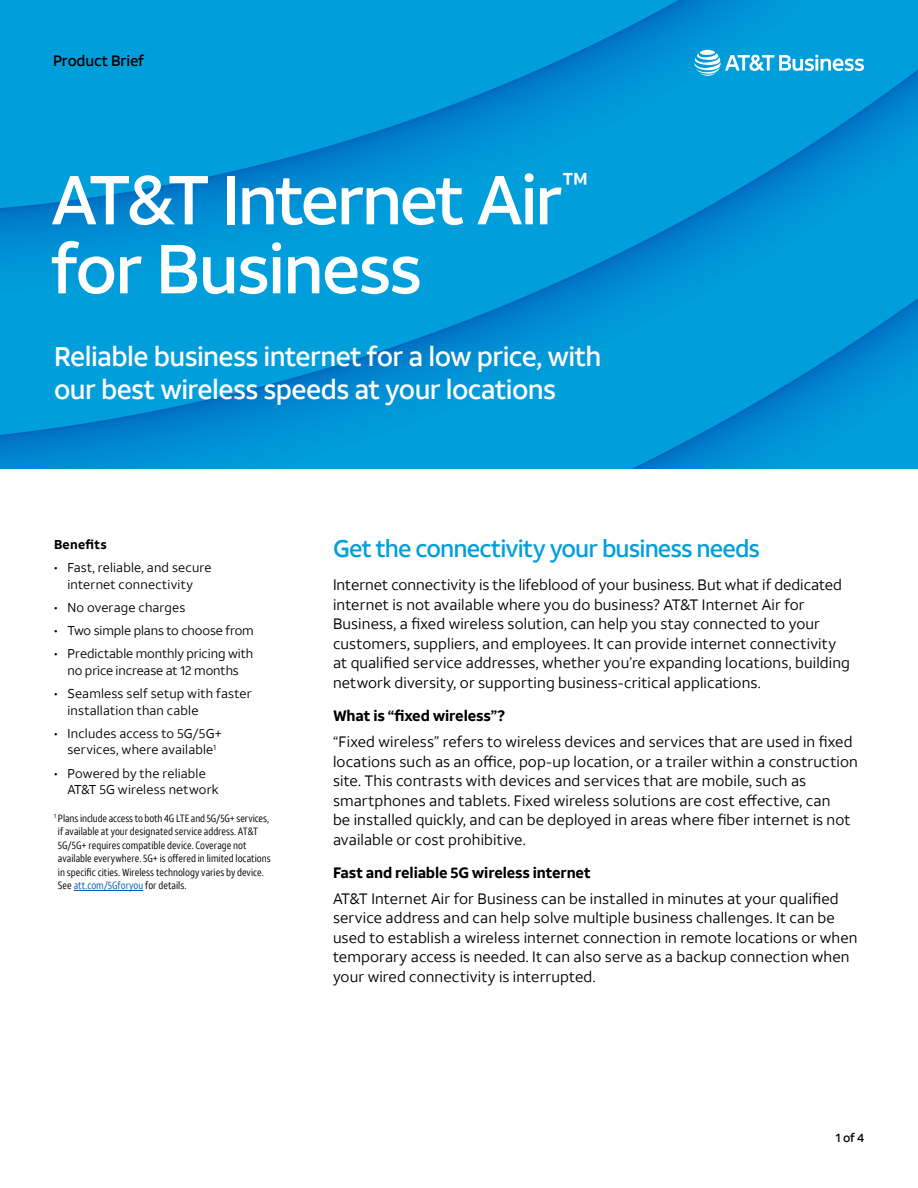
<style>
.page{position:relative;width:918px;height:1188px;background:#fff}
.page>*{position:absolute;margin:0;border:0;box-sizing:border-box;transform-origin:0 0}
.Cover_Title{font:500 69px "ATT Aleck Sans";letter-spacing:-.035em;color:#fff}
.Cover_Title-2{font:500 30px "ATT Aleck Sans";color:#fff}
.Blue_Subhead_16_20{font:500 27px/33px "ATT Aleck Sans";letter-spacing:-.025em;color:#fff}
.Blue_Subhead_16_20-2{font:500 24px "ATT Aleck Sans";letter-spacing:-.035em;color:#009fdb}
.t1{font:15px/19.5px "ATT Aleck Sans";letter-spacing:.01em;color:#000}
.Body_Header_10_13{font:700 15px "ATT Aleck Sans";letter-spacing:-.015em;color:#000}
.t2{font:500 15px "ATT Aleck Sans";letter-spacing:-.01em;color:#000}
.t3{font:12.75px/16.5px "ATT Aleck Sans";letter-spacing:.01em;color:#000;text-align:center}
.Sidebar_Heading_8_5_11{font:700 12.75px "ATT Aleck Sans";letter-spacing:.02em;color:#000}
.t4{font:500 12px "ATT Aleck Sans";color:#000}
.t5{font:10.5px/13.5px "ATT Aleck Cd";color:#000}
.s1{color:#0057b8}
</style>
<div class="page">
<img style="left:0;top:0;width:918px;height:469px">
<svg style="left:695px;top:50px;width:169px;height:26px"></svg>
<hr style="left:74px;top:890px;width:69px;height:1px;background:#0057b8">
<p class="t2" style="left:53px;top:52px;width:93px">Product Brief</p>
<p class="Cover_Title" style="left:51px;top:157px;width:513px">AT&amp;T Internet Air</p>
<p class="Cover_Title-2" style="left:563px;top:165px;width:26px">™</p>
<p class="Cover_Title" style="left:51px;top:226px;width:373px">for Business</p>
<p class="Blue_Subhead_16_20" style="left:54px;top:340px;width:549px">Reliable business internet for a low price, with our best wireless speeds at your locations</p>
<p class="Sidebar_Heading_8_5_11" style="left:54px;top:536px;width:54px">Benefits</p>
<p class="t3" style="left:54px;top:559px;width:159px">• Fast, reliable, and secure internet connectivity</p>
<p class="t3" style="left:54px;top:599px;width:133px">• No overage charges</p>
<p class="t3" style="left:54px;top:622px;width:201px">• Two simple plans to choose from</p>
<p class="t3" style="left:54px;top:646px;width:201px">• Predictable monthly pricing with no price increase at 12 months</p>
<p class="t3" style="left:68px;top:685px;width:186px;text-align:left;text-indent:-14px">• Seamless self setup with faster installation than cable</p>
<p class="t3" style="left:54px;top:725px;width:170px">• Includes access to 5G/5G+ services, where available<sup>1</sup></p>
<p class="t3" style="left:68px;top:765px;width:153px;text-align:left;text-indent:-14px">• Powered by the reliable<br>AT&amp;T 5G wireless network</p>
<p class="t5" style="left:58px;top:811px;width:214px;text-indent:-4px"><sup>1</sup> Plans include access to both 4G LTE and 5G/5G+ services, if available at your designated service address. AT&amp;T 5G/5G+ requires compatible device. Coverage not available everywhere. 5G+ is offered in limited locations in specific cities. Wireless technology varies by device.<br>See <span class="s1">att.com/5Gforyou</span> for details.</p>
<p class="Blue_Subhead_16_20-2" style="left:333px;top:534px;width:429px">Get the connectivity your business needs</p>
<p class="t1" style="left:333px;top:575px;width:519px">Internet connectivity is the lifeblood of your business. But what if dedicated internet is not available where you do business? AT&amp;T Internet Air for Business, a fixed wireless solution, can help you stay connected to your customers, suppliers, and employees. It can provide internet connectivity at qualified service addresses, whether you’re expanding locations, building network diversity, or supporting business-critical applications.</p>
<p class="Body_Header_10_13" style="left:333px;top:706px;width:174px">What is “fixed wireless”?</p>
<p class="t1" style="left:333px;top:732px;width:526px">“Fixed wireless” refers to wireless devices and services that are used in fixed locations such as an office, pop-up location, or a trailer within a construction site. This contrasts with devices and services that are mobile, such as smartphones and tablets. Fixed wireless solutions are cost effective, can<br>be installed quickly, and can be deployed in areas where fiber internet is not available or cost prohibitive.</p>
<p class="Body_Header_10_13" style="left:333px;top:863px;width:259px">Fast and reliable 5G wireless internet</p>
<p class="t1" style="left:333px;top:889px;width:526px">AT&amp;T Internet Air for Business can be installed in minutes at your qualified service address and can help solve multiple business challenges. It can be used to establish a wireless internet connection in remote locations or when temporary access is needed. It can also serve as a backup connection when your wired connectivity is interrupted.</p>
<p class="t4" style="left:835px;top:1130px;width:30px">1 of 4</p>
</div>
